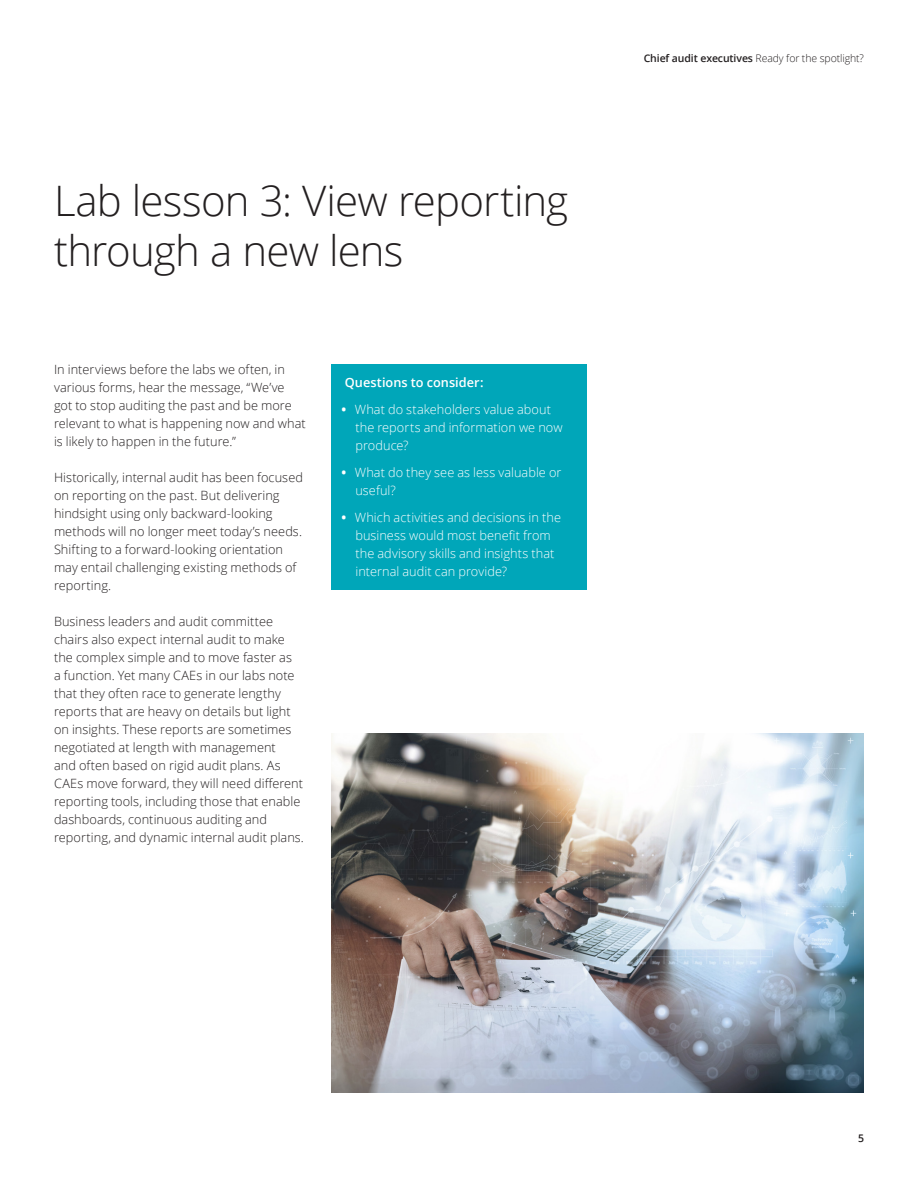
<style>
.page{position:relative;width:918px;height:1188px;background:#fff}
.page>*{position:absolute;margin:0;border:0;box-sizing:border-box;transform-origin:0 0}
.Story_heading_light{font:300 42px/50.4px "Open Sans";letter-spacing:-.02em;color:#231f20}
.Body_copy__8_5_12pt{font:300 12.75px/18px "Open Sans";letter-spacing:.005em;color:#231f20}
.t1{font:300 12.75px/18px "Open Sans";letter-spacing:.005em;color:#fff}
.Body_copy__white_8_5{font:600 12.75px "Open Sans";letter-spacing:.005em;color:#fff}
.t2{font:300 10.5px "Open Sans";letter-spacing:-.01em;color:#231f20}
.t3{font:600 10.5px "Open Sans";color:#231f20}
.s1{font-weight:700}
.s2{font-weight:600}
</style>
<div class="page">
<div style="left:331px;top:364px;width:256px;height:225px;background:#00a6b9"></div>
<img style="left:331px;top:733px;width:533px;height:360px">
<p class="Story_heading_light" style="left:54px;top:174px;width:516px">Lab lesson 3: View reporting through a new lens</p>
<p class="Body_copy__8_5_12pt" style="left:54px;top:360px;width:253px">In interviews before the labs we often, in various forms, hear the message, “We’ve got to stop auditing the past and be more relevant to what is happening now and what is likely to happen in the future.”</p>
<p class="Body_copy__8_5_12pt" style="left:54px;top:468px;width:251px">Historically, internal audit has been focused on reporting on the past. But delivering hindsight using only backward-looking methods will no longer meet today’s needs.<br>Shifting to a forward-looking orientation may entail challenging existing methods of reporting.</p>
<p class="Body_copy__8_5_12pt" style="left:54px;top:612px;width:252px">Business leaders and audit committee chairs also expect internal audit to make the complex simple and to move faster as<br>a function. Yet many CAEs in our labs note that they often race to generate lengthy reports that are heavy on details but light on insights. These reports are sometimes negotiated at length with management<br>and often based on rigid audit plans. As CAEs move forward, they will need different reporting tools, including those that enable dashboards, continuous auditing and reporting, and dynamic internal audit plans.</p>
<p class="Body_copy__white_8_5" style="left:345px;top:373px;width:140px">Questions to consider:</p>
<p class="t1" style="left:355px;top:400px;width:209px;text-indent:-14px"><span class="s1">•</span> What do stakeholders value about the reports and information we now produce?</p>
<p class="t1" style="left:355px;top:463px;width:208px;text-indent:-14px"><span class="s1">•</span> What do they see as less valuable or useful?</p>
<p class="t1" style="left:355px;top:508px;width:207px;text-indent:-14px"><span class="s1">•</span> Which activities and decisions in the business would most benefit from the advisory skills and insights that internal audit can provide?</p>
<p class="t2" style="left:644px;top:51px;width:222px"><span class="s2">Chief audit executives</span> Ready for the spotlight?</p>
<p class="t3" style="left:858px;top:1131px;width:7px">5</p>
</div>
